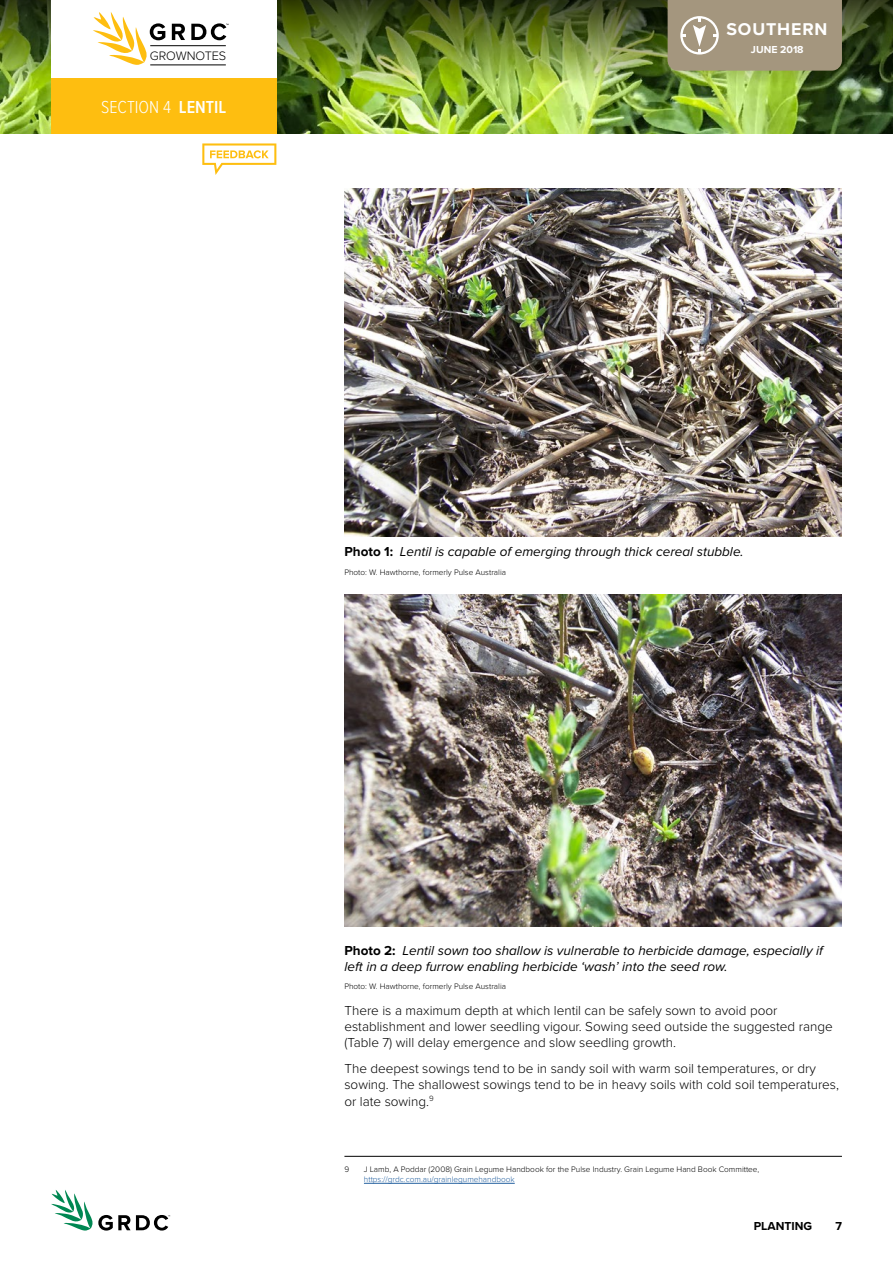
<style>
.page{position:relative;width:893px;height:1263px;background:#fff}
.page>*{position:absolute;margin:0;border:0;box-sizing:border-box;transform-origin:0 0}
.t1{font:300 18px "Proxima Nova Cond";color:#fff}
.t2{font:700 17.7px "Proxima Nova";letter-spacing:.05em;color:#fff}
.t3{font:300 13.5px/16.5px "Proxima Nova";color:#000}
.t4{font:italic 13.5px/16.5px "Proxima Nova";color:#000}
.t5{font:300 12.75px "Proxima Nova";letter-spacing:-.01em;color:#000}
.t6{font:700 12px "Proxima Nova";color:#000}
.t7{font:700 10.5px "Proxima Nova";color:#fff}
.t8{font:300 8.25px "Proxima Nova";color:#000}
.t9{font:300 8.25px "Proxima Nova";color:#215e9e}
.s1{font-weight:600}
.s2{font-weight:700;font-style:normal}
</style>
<div class="page">
<img style="left:0;top:117px;width:893px;height:16px">
<img style="left:0;top:0;width:893px;height:117px">
<svg style="left:51px;top:1190px;width:119px;height:41px"></svg>
<div style="left:51px;top:0;width:225px;height:81px;background:#fff"></div>
<div style="left:51px;top:78px;width:225px;height:55px;background:#febe10"></div>
<hr style="left:150px;top:45px;width:76px;height:1px;background:#000">
<hr style="left:150px;top:65px;width:76px;height:1px;background:#000">
<svg style="left:93px;top:12px;width:72px;height:53px"></svg>
<svg style="left:172px;top:24px;width:13px;height:16px"></svg>
<svg style="left:191px;top:23px;width:38px;height:17px"></svg>
<div style="left:668px;top:0;width:174px;height:71px;background:#a4967e"></div>
<img style="left:344px;top:188px;width:498px;height:349px">
<hr style="left:344px;top:1156px;width:498px;height:1px;background:#000">
<hr style="left:364px;top:1183px;width:151px;height:1px;background:#215e9e">
<img style="left:344px;top:594px;width:498px;height:332px">
<svg style="left:202px;top:143px;width:74px;height:32px"></svg>
<p class="t5" style="left:150px;top:48px;width:78px">GROWNOTES</p>
<h1 class="t1" style="left:101px;top:94px;width:125px">SECTION 4 <span class="s1">Lentil</span></h1>
<h2 class="t2" style="left:726px;top:19px;width:103px">SOUTHERN</h2>
<p class="t7" style="left:751px;top:41px;width:54px">JUNE 2018</p>
<p class="t4" style="left:344px;top:543px;width:401px"><span class="s2">PHOTO 1:</span> Lentil is capable of emerging through thick cereal stubble.</p>
<p class="t8" style="left:344px;top:566px;width:163px">Photo: W. Hawthorne, formerly Pulse Australia</p>
<p class="t4" style="left:344px;top:941px;width:480px"><span class="s2">PHOTO 2:</span> Lentil sown too shallow is vulnerable to herbicide damage, especially if left in a deep furrow enabling herbicide ‘wash’ into the seed row.</p>
<p class="t8" style="left:344px;top:980px;width:163px">Photo: W. Hawthorne, formerly Pulse Australia</p>
<p class="t3" style="left:344px;top:1001px;width:490px">There is a maximum depth at which lentil can be safely sown to avoid poor establishment and lower seedling vigour. Sowing seed outside the suggested range (Table 7) will delay emergence and slow seedling growth.</p>
<p class="t3" style="left:344px;top:1059px;width:496px">The deepest sowings tend to be in sandy soil with warm soil temperatures, or dry sowing. The shallowest sowings tend to be in heavy soils with cold soil temperatures, or late sowing.<sup>9</sup></p>
<p class="t8" style="left:344px;top:1163px;width:6px">9</p>
<p class="t8" style="left:364px;top:1163px;width:397px">J Lamb, A Poddar (2008) Grain Legume Handbook for the Pulse Industry. Grain Legume Hand Book Committee,</p>
<p class="t9" style="left:364px;top:1173px;width:152px">https://grdc.com.au/grainlegumehandbook</p>
<p class="t6" style="left:754px;top:1217px;width:60px">PLANTING</p>
<p class="t6" style="left:835px;top:1217px;width:8px">7</p>
</div>
